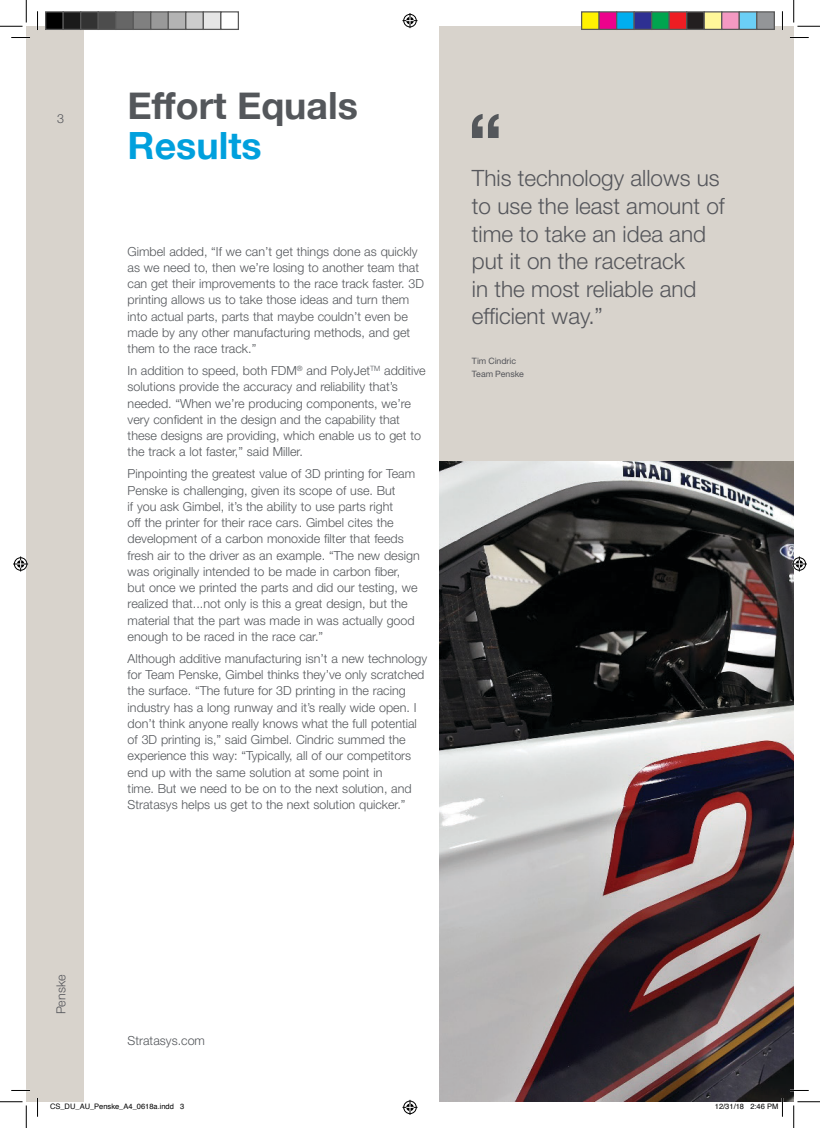
<style>
.page{position:relative;width:820px;height:1128px;background:#fff}
.page>*{position:absolute;margin:0;border:0;box-sizing:border-box;transform-origin:0 0}
.Page_Title{font:700 37.5px/40px "Helvetica Neue";color:#54575b}
.Pull_out_Quote{font:300 22.5px/27.5px "Helvetica Neue LT Std";color:#55565b}
.Para{font:300 12.5px/16.2px "Helvetica Neue LT Std";color:#54575b}
.t1{font:300 12.5px "Helvetica Neue LT Std";letter-spacing:.005em;color:#55565b}
.Pull_Quote_Attribu{font:8.75px "Helvetica Neue LT Std";color:#55565b}
.t2{font:7.5px "Helvetica";color:#000}
.s1{color:#00a0dd}
</style>
<div class="page">
<div style="left:26px;top:26px;width:58px;height:1075px;background:#d8d3cc"></div>
<div style="left:439px;top:26px;width:354px;height:436px;background:#d8d3cc"></div>
<svg style="left:472px;top:114px;width:26px;height:24px"></svg>
<img style="left:439px;top:462px;width:354px;height:639px">
<svg style="left:11px;top:37px;width:19px;height:1px"></svg>
<svg style="left:790px;top:37px;width:18px;height:1px"></svg>
<svg style="left:11px;top:1090px;width:19px;height:1px"></svg>
<svg style="left:789px;top:1089px;width:19px;height:2px"></svg>
<svg style="left:37px;top:11px;width:1px;height:19px"></svg>
<svg style="left:37px;top:1098px;width:1px;height:18px"></svg>
<svg style="left:781px;top:12px;width:1px;height:14px"></svg>
<svg style="left:0;top:0;width:27px;height:27px"></svg>
<svg style="left:0;top:1101px;width:27px;height:26px"></svg>
<svg style="left:793px;top:0;width:26px;height:27px"></svg>
<svg style="left:793px;top:1101px;width:26px;height:26px"></svg>
<svg style="left:402px;top:13px;width:15px;height:15px"></svg>
<svg style="left:402px;top:1099px;width:15px;height:15px"></svg>
<svg style="left:13px;top:556px;width:15px;height:15px"></svg>
<svg style="left:791px;top:556px;width:15px;height:15px"></svg>
<div style="left:46px;top:12px;width:17px;height:17px;background:#000"></div>
<div style="left:45px;top:11px;width:19px;height:19px;border:1px solid #595959"></div>
<div style="left:63px;top:12px;width:18px;height:17px;background:#1a1a1a"></div>
<div style="left:62px;top:11px;width:19px;height:19px;border:1px solid #595959"></div>
<div style="left:81px;top:12px;width:17px;height:17px;background:#333"></div>
<div style="left:80px;top:11px;width:19px;height:19px;border:1px solid #595959"></div>
<div style="left:98px;top:12px;width:18px;height:17px;background:#4d4d4d"></div>
<div style="left:98px;top:11px;width:18px;height:19px;border:1px solid #595959"></div>
<div style="left:116px;top:12px;width:17px;height:17px;background:#666"></div>
<div style="left:115px;top:11px;width:19px;height:19px;border:1px solid #595959"></div>
<div style="left:133px;top:12px;width:18px;height:17px;background:#808080"></div>
<div style="left:132px;top:11px;width:19px;height:19px;border:1px solid #595959"></div>
<div style="left:151px;top:12px;width:17px;height:17px;background:#999"></div>
<div style="left:150px;top:11px;width:19px;height:19px;border:1px solid #595959"></div>
<div style="left:168px;top:12px;width:18px;height:17px;background:#b3b3b3"></div>
<div style="left:168px;top:11px;width:18px;height:19px;border:1px solid #595959"></div>
<div style="left:186px;top:12px;width:17px;height:17px;background:#ccc"></div>
<div style="left:185px;top:11px;width:19px;height:19px;border:1px solid #595959"></div>
<div style="left:203px;top:12px;width:18px;height:17px;background:#e6e6e6"></div>
<div style="left:202px;top:11px;width:19px;height:19px;border:1px solid #595959"></div>
<div style="left:220px;top:11px;width:19px;height:19px;border:1px solid #595959"></div>
<div style="left:581px;top:12px;width:17px;height:17px;background:#fff101"></div>
<div style="left:580px;top:11px;width:19px;height:19px;border:1px solid #595959"></div>
<div style="left:598px;top:12px;width:18px;height:17px;background:#ed028c"></div>
<div style="left:598px;top:11px;width:19px;height:19px;border:1px solid #595959"></div>
<div style="left:616px;top:12px;width:17px;height:17px;background:#00aeef"></div>
<div style="left:615px;top:11px;width:19px;height:19px;border:1px solid #595959"></div>
<div style="left:633px;top:12px;width:18px;height:17px;background:#2e3092"></div>
<div style="left:633px;top:11px;width:19px;height:19px;border:1px solid #595959"></div>
<div style="left:651px;top:12px;width:17px;height:17px;background:#00a54f"></div>
<div style="left:650px;top:11px;width:19px;height:19px;border:1px solid #595959"></div>
<div style="left:668px;top:12px;width:18px;height:17px;background:#ee1d23"></div>
<div style="left:668px;top:11px;width:19px;height:19px;border:1px solid #595959"></div>
<div style="left:686px;top:12px;width:17px;height:17px;background:#231f20"></div>
<div style="left:685px;top:11px;width:19px;height:19px;border:1px solid #595959"></div>
<div style="left:703px;top:12px;width:18px;height:17px;background:#fff79a"></div>
<div style="left:703px;top:11px;width:19px;height:19px;border:1px solid #595959"></div>
<div style="left:721px;top:12px;width:17px;height:17px;background:#f499c2"></div>
<div style="left:720px;top:11px;width:19px;height:19px;border:1px solid #595959"></div>
<div style="left:738px;top:12px;width:18px;height:17px;background:#6bcff6"></div>
<div style="left:738px;top:11px;width:19px;height:19px;border:1px solid #595959"></div>
<div style="left:756px;top:12px;width:17px;height:17px;background:#939598"></div>
<div style="left:755px;top:11px;width:19px;height:19px;border:1px solid #595959"></div>
<svg style="left:714px;top:1097px;width:68px;height:19px"></svg>
<p class="t1" style="left:57px;top:111px;width:8px">3</p>
<p class="Page_Title" style="left:128px;top:87px;width:232px">Effort Equals<br><span class="s1">Results</span></p>
<p class="Para" style="left:128px;top:243px;width:298px">Gimbel added, “If we can’t get things done as quickly as we need to, then we’re losing to another team that can get their improvements to the race track faster. 3D printing allows us to take those ideas and turn them into actual parts, parts that maybe couldn’t even be made by any other manufacturing methods, and get them to the race track.”</p>
<p class="Para" style="left:128px;top:362px;width:299px">In addition to speed, both FDM<sup>®</sup> and PolyJet<sup>TM</sup> additive solutions provide the accuracy and reliability that’s needed. “When we’re producing components, we’re very confident in the design and the capability that these designs are providing, which enable us to get to the track a lot faster,” said Miller.</p>
<p class="Para" style="left:128px;top:465px;width:293px">Pinpointing the greatest value of 3D printing for Team Penske is challenging, given its scope of use. But<br>if you ask Gimbel, it’s the ability to use parts right<br>off the printer for their race cars. Gimbel cites the development of a carbon monoxide filter that feeds fresh air to the driver as an example. “The new design was originally intended to be made in carbon fiber, but once we printed the parts and did our testing, we realized that...not only is this a great design, but the material that the part was made in was actually good enough to be raced in the race car.”</p>
<p class="Para" style="left:128px;top:650px;width:301px">Although additive manufacturing isn’t a new technology for Team Penske, Gimbel thinks they’ve only scratched the surface. “The future for 3D printing in the racing industry has a long runway and it’s really wide open. I don’t think anyone really knows what the full potential of 3D printing is,” said Gimbel. Cindric summed the experience this way: “Typically, all of our competitors end up with the same solution at some point in<br>time. But we need to be on to the next solution, and Stratasys helps us get to the next solution quicker.”</p>
<p class="Pull_out_Quote" style="left:471px;top:164px;width:254px">This technology allows us to use the least amount of time to take an idea and put it on the racetrack<br>in the most reliable and efficient way.”</p>
<p class="Pull_Quote_Attribu" style="left:471px;top:356px;width:46px">Tim Cindric</p>
<p class="Pull_Quote_Attribu" style="left:471px;top:368px;width:53px">Team Penske</p>
<p class="t1" style="left:53px;top:1014px;width:41px;rotate:-90deg">Penske</p>
<p class="Para" style="left:128px;top:1032px;width:79px">Stratasys.com</p>
<p class="t2" style="left:50px;top:1100px;width:136px">CS_DU_AU_Penske_A4_0618a.indd 3</p>
<p class="t2" style="left:714px;top:1100px;width:65px">12/31/18 2:46 PM</p>
</div>
